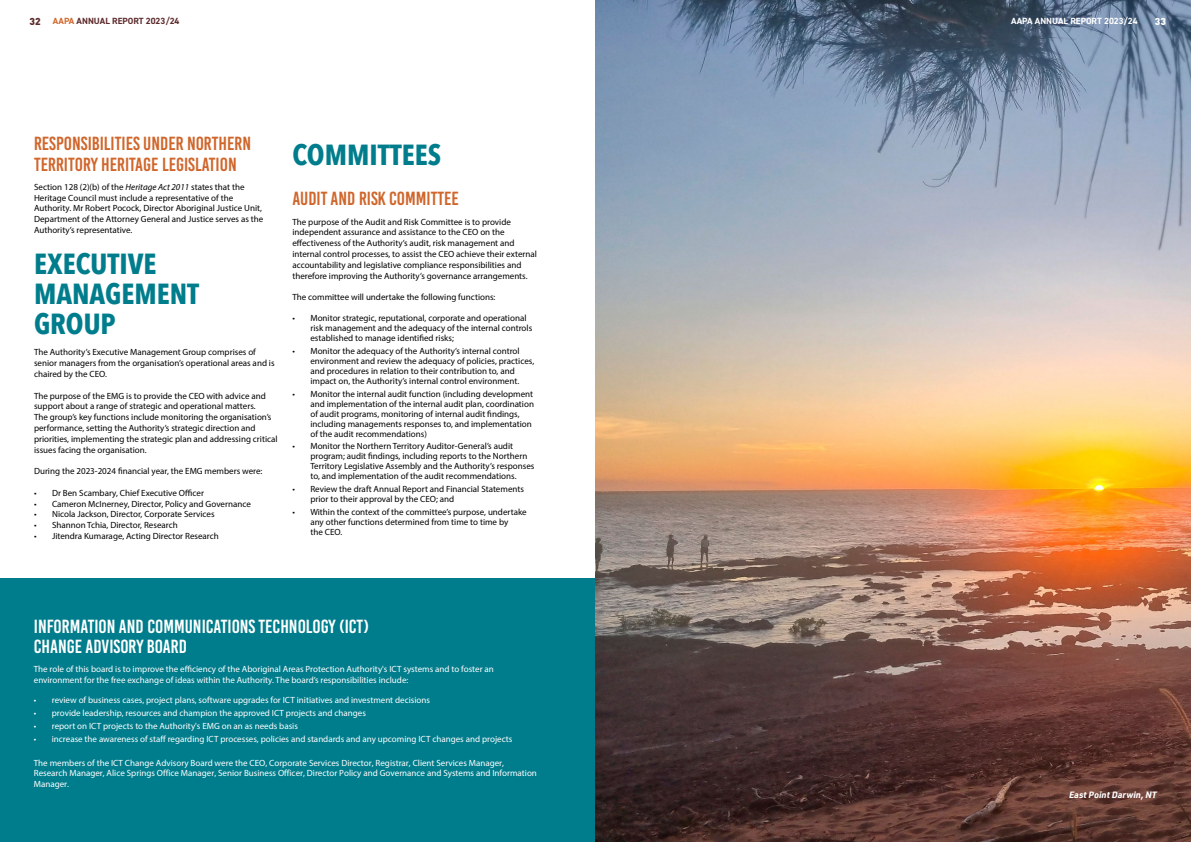
<style>
.page{position:relative;width:1191px;height:842px;background:#fff}
.page>*{position:absolute;margin:0;border:0;box-sizing:border-box;transform-origin:0 0}
.t1{font:700 29px/30px "Avenir Next Condensed";color:#007d8c}
.t2{font:19px/20px "Bebas Kai";color:#d0662b}
.t3{font:19px/19.5px "Bebas Kai";color:#fff}
.t4{font:900 10px "DIN Pro";color:#fff}
.t5{font:9px/10.8px "Myriad Pro";color:#000}
.t6{font:9px/10.8px "Myriad Pro";color:#fff}
.t7{font:700 9px "DIN2014";color:#5d2a2c}
.t8{font:700 9px "DIN2014";color:#fff}
.t9{font:italic 700 9px "URWDIN";color:#fff}
.s1{font-family:"DIN Pro";font-weight:900;font-size:10px}
.s2{color:#d1672b}
.s3{font-style:italic}
</style>
<div class="page">
<div style="left:0;top:578px;width:595px;height:264px;background:#007d8c"></div>
<img style="left:595px;top:0;width:596px;height:842px">
<p class="t7" style="left:30px;top:15px;width:151px"><span class="s1">32</span> <span class="s2">AAPA</span> ANNUAL REPORT 2023/24</p>
<h2 class="t2" style="left:34px;top:134px;width:218px">RESPONSIBILITIES UNDER NORTHERN<br>TERRITORY HERITAGE LEGISLATION</h2>
<p class="t5" style="left:34px;top:181px;width:231px">Section 128 (2)(b) of the <span class="s3">Heritage Act 2011</span> states that the Heritage Council must include a representative of the Authority. Mr Robert Pocock, Director Aboriginal Justice Unit, Department of the Attorney General and Justice serves as the Authority’s representative.</p>
<h1 class="t1" style="left:34px;top:248px;width:167px">EXECUTIVE<br>MANAGEMENT<br>GROUP</h1>
<p class="t5" style="left:34px;top:347px;width:242px">The Authority’s Executive Management Group comprises of senior managers from the organisation’s operational areas and is chaired by the CEO.</p>
<p class="t5" style="left:34px;top:390px;width:245px">The purpose of the EMG is to provide the CEO with advice and support about a range of strategic and operational matters.<br>The group’s key functions include monitoring the organisation’s performance, setting the Authority’s strategic direction and priorities, implementing the strategic plan and addressing critical issues facing the organisation.</p>
<p class="t5" style="left:34px;top:466px;width:230px">During the 2023-2024 financial year, the EMG members were:</p>
<p class="t5" style="left:34px;top:487px;width:171px">• Dr Ben Scambary, Chief Executive Officer</p>
<p class="t5" style="left:34px;top:498px;width:218px">• Cameron McInerney, Director, Policy and Governance</p>
<p class="t5" style="left:34px;top:509px;width:182px">• Nicola Jackson, Director, Corporate Services</p>
<p class="t5" style="left:34px;top:520px;width:145px">• Shannon Tchia, Director, Research</p>
<p class="t5" style="left:34px;top:530px;width:186px">• Jitendra Kumarage, Acting Director Research</p>
<h1 class="t1" style="left:292px;top:140px;width:150px">COMMITTEES</h1>
<h2 class="t2" style="left:292px;top:189px;width:168px">AUDIT AND RISK COMMITTEE</h2>
<p class="t5" style="left:292px;top:216px;width:246px">The purpose of the Audit and Risk Committee is to provide independent assurance and assistance to the CEO on the effectiveness of the Authority’s audit, risk management and internal control processes, to assist the CEO achieve their external accountability and legislative compliance responsibilities and therefore improving the Authority’s governance arrangements.</p>
<p class="t5" style="left:292px;top:292px;width:205px">The committee will undertake the following functions:</p>
<p class="t5" style="left:310px;top:313px;width:223px;line-height:10px;text-indent:-18px">• Monitor strategic, reputational, corporate and operational risk management and the adequacy of the internal controls established to manage identified risks;</p>
<p class="t5" style="left:310px;top:346px;width:225px;line-height:10px;text-indent:-18px">• Monitor the adequacy of the Authority’s internal control environment and review the adequacy of policies, practices, and procedures in relation to their contribution to, and impact on, the Authority’s internal control environment.</p>
<p class="t5" style="left:310px;top:388px;width:225px;line-height:10px;text-indent:-18px">• Monitor the internal audit function (including development and implementation of the internal audit plan, coordination of audit programs, monitoring of internal audit findings, including managements responses to, and implementation of the audit recommendations)</p>
<p class="t5" style="left:310px;top:441px;width:225px;line-height:10px;text-indent:-18px">• Monitor the Northern Territory Auditor-General’s audit program; audit findings, including reports to the Northern Territory Legislative Assembly and the Authority’s responses to, and implementation of the audit recommendations.</p>
<p class="t5" style="left:310px;top:484px;width:215px;line-height:10px;text-indent:-18px">• Review the draft Annual Report and Financial Statements prior to their approval by the CEO; and</p>
<p class="t5" style="left:310px;top:507px;width:218px;line-height:10px;text-indent:-18px">• Within the context of the committee’s purpose, undertake any other functions determined from time to time by<br>the CEO.</p>
<h2 class="t3" style="left:34px;top:617px;width:337px">INFORMATION AND COMMUNICATIONS TECHNOLOGY (ICT)<br>CHANGE ADVISORY BOARD</h2>
<p class="t6" style="left:34px;top:663px;width:461px">The role of this board is to improve the efficiency of the Aboriginal Areas Protection Authority's ICT systems and to foster an environment for the free exchange of ideas within the Authority. The board’s responsibilities include:</p>
<p class="t6" style="left:34px;top:695px;width:398px">• review of business cases, project plans, software upgrades for ICT initiatives and investment decisions</p>
<p class="t6" style="left:34px;top:708px;width:333px">• provide leadership, resources and champion the approved ICT projects and changes</p>
<p class="t6" style="left:34px;top:720px;width:266px">• report on ICT projects to the Authority's EMG on an as needs basis</p>
<p class="t6" style="left:34px;top:733px;width:480px">• increase the awareness of staff regarding ICT processes, policies and standards and any upcoming ICT changes and projects</p>
<p class="t6" style="left:34px;top:757px;width:504px">The members of the ICT Change Advisory Board were the CEO, Corporate Services Director, Registrar, Client Services Manager,<br>Research Manager, Alice Springs Office Manager, Senior Business Officer, Director Policy and Governance and Systems and Information<br>Manager.</p>
<p class="t8" style="left:1011px;top:15px;width:128px">AAPA ANNUAL REPORT 2023/24</p>
<p class="t4" style="left:1155px;top:14px;width:13px">33</p>
<p class="t9" style="left:1069px;top:789px;width:89px">East Point Darwin, NT</p>
</div>
